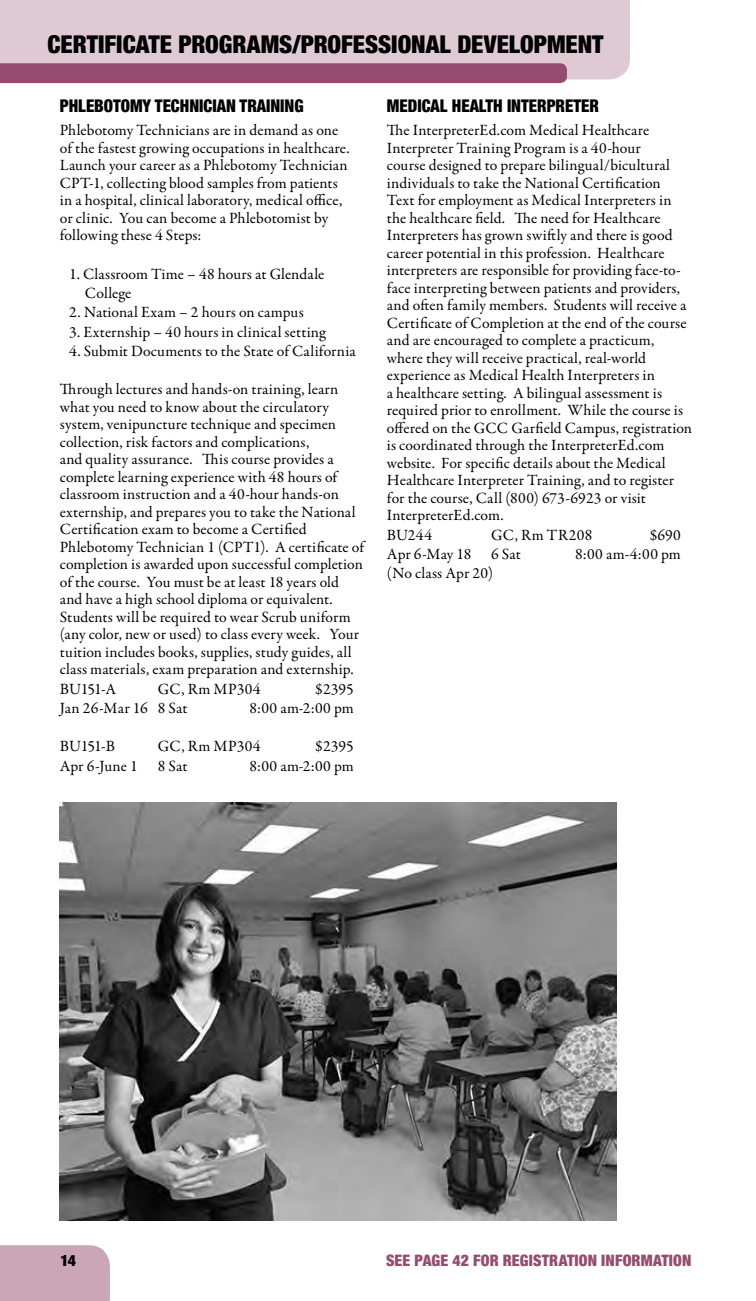
<style>
.page{position:relative;width:756px;height:1301px;background:#fff}
.page>*{position:absolute;margin:0;border:0;box-sizing:border-box;transform-origin:0 0}
.t1{font:900 condensed 24.5px "Helvetica Neue";color:#000}
.t2{font:900 condensed 17.5px "Helvetica Neue";color:#000;scale:.95 1}
.t3{font:15.75px/17.5px "Garamond Premr Pro";letter-spacing:.005em;color:#000}
.t4{font:900 condensed 15.75px "Helvetica Neue";letter-spacing:.01em;color:#954d6f}
.t5{font:15.75px "Garamond Premr Pro";letter-spacing:.025em;color:#000}
.t6{font:15.75px "Garamond Premr Pro";letter-spacing:.03em;color:#000}
.t7{font:900 condensed 15.75px "Helvetica Neue";color:#000}
</style>
<div class="page">
<div style="left:0;top:1245px;width:110px;height:56px;background:#caa6b7"></div>
<div style="left:0;top:0;width:630px;height:79px;background:#dfcad4"></div>
<div style="left:0;top:63px;width:567px;height:20px;background:#954d6f"></div>
<img style="left:60px;top:803px;width:556px;height:417px">
<h1 class="t1" style="left:47px;top:29px;width:558px">CERTIFICATE PROGRAMS/PROFESSIONAL DEVELOPMENT</h1>
<p class="t2" style="left:60px;top:94px;width:20px">PHLEBOTO</p>
<p class="t2" style="left:130px;top:94px;width:125px">MYTECHNICIAN TRAINING</p>
<p class="t3" style="left:60px;top:122px;width:291px">Phlebotomy Technicians are in demand as one of the fastest growing occupations in healthcare.<br>Launch your career as a Phlebotomy Technician CPT-1, collecting blood samples from patients in a hospital, clinical laboratory, medical office, or clinic. You can become a Phlebotomist by following these 4 Steps:</p>
<p class="t3" style="left:85px;top:265px;width:241px;line-height:19.2px;text-indent:-16px">1. Classroom Time – 48 hours at Glendale<br>College</p>
<p class="t3" style="left:69px;top:304px;width:236px">2. National Exam – 2 hours on campus</p>
<p class="t3" style="left:69px;top:323px;width:258px">3. Externship – 40 hours in clinical setting</p>
<p class="t3" style="left:69px;top:342px;width:288px">4. Submit Documents to the State of California</p>
<p class="t3" style="left:60px;top:381px;width:306px">Through lectures and hands-on training, learn what you need to know about the circulatory system, venipuncture technique and specimen collection, risk factors and complications,<br>and quality assurance. This course provides a complete learning experience with 48 hours of classroom instruction and a 40-hour hands-on externship, and prepares you to take the National Certification exam to become a Certified Phlebotomy Technician 1 (CPT1). A certificate of completion is awarded upon successful completion of the course. You must be at least 18 years old and have a high school diploma or equivalent.<br>Students will be required to wear Scrub uniform (any color, new or used) to class every week. Your tuition includes books, supplies, study guides, all class materials, exam preparation and externship.</p>
<p class="t3" style="left:60px;top:680px;width:58px">BU151-A</p>
<p class="t5" style="left:158px;top:679px;width:104px">GC, Rm MP304</p>
<p class="t3" style="left:315px;top:680px;width:40px">$2395</p>
<p class="t3" style="left:60px;top:699px;width:129px">Jan 26-Mar 16 8 Sat</p>
<p class="t3" style="left:249px;top:699px;width:106px">8:00 am-2:00 pm</p>
<p class="t3" style="left:60px;top:738px;width:57px">BU151-B</p>
<p class="t5" style="left:158px;top:737px;width:104px">GC, Rm MP304</p>
<p class="t3" style="left:315px;top:738px;width:40px">$2395</p>
<p class="t3" style="left:60px;top:757px;width:79px">Apr 6-June 1</p>
<p class="t3" style="left:158px;top:757px;width:31px">8 Sat</p>
<p class="t3" style="left:249px;top:757px;width:106px">8:00 am-2:00 pm</p>
<p class="t2" style="left:387px;top:94px;width:79px">MEDICAL HEALTH</p>
<p class="t2" style="left:507px;top:94px;width:10px">INTER</p>
<p class="t2" style="left:547px;top:94px;width:20px">PRETER</p>
<p class="t3" style="left:387px;top:122px;width:307px">The InterpreterEd.com Medical Healthcare Interpreter Training Program is a 40-hour<br>course designed to prepare bilingual/bicultural individuals to take the National Certification Text for employment as Medical Interpreters in the healthcare field. The need for Healthcare Interpreters has grown swiftly and there is good career potential in this profession. Healthcare interpreters are responsible for providing face-to&shy;face interpreting between patients and providers, and often family members. Students will receive a Certificate of Completion at the end of the course and are encouraged to complete a practicum, where they will receive practical, real-world experience as Medical Health Interpreters in<br>a healthcare setting. A bilingual assessment is required prior to enrollment. While the course is offered on the GCC Garfield Campus, registration is coordinated through the InterpreterEd.com website. For specific details about the Medical Healthcare Interpreter Training, and to register for the course, Call (800) 673-6923 or visit InterpreterEd.com.</p>
<p class="t3" style="left:387px;top:526px;width:47px">BU244</p>
<p class="t6" style="left:491px;top:525px;width:103px">GC, Rm TR208</p>
<p class="t3" style="left:650px;top:526px;width:33px">$690</p>
<p class="t3" style="left:387px;top:545px;width:86px">Apr 6-May 18</p>
<p class="t3" style="left:491px;top:545px;width:31px">6 Sat</p>
<p class="t3" style="left:575px;top:545px;width:107px">8:00 am-4:00 pm</p>
<p class="t3" style="left:387px;top:565px;width:108px">(No class Apr 20)</p>
<p class="t7" style="left:60px;top:1251px;width:17px">14</p>
<p class="t4" style="left:386px;top:1251px;width:307px">SEE PAGE 42 FOR REGISTRATION INFORMATION</p>
</div>
